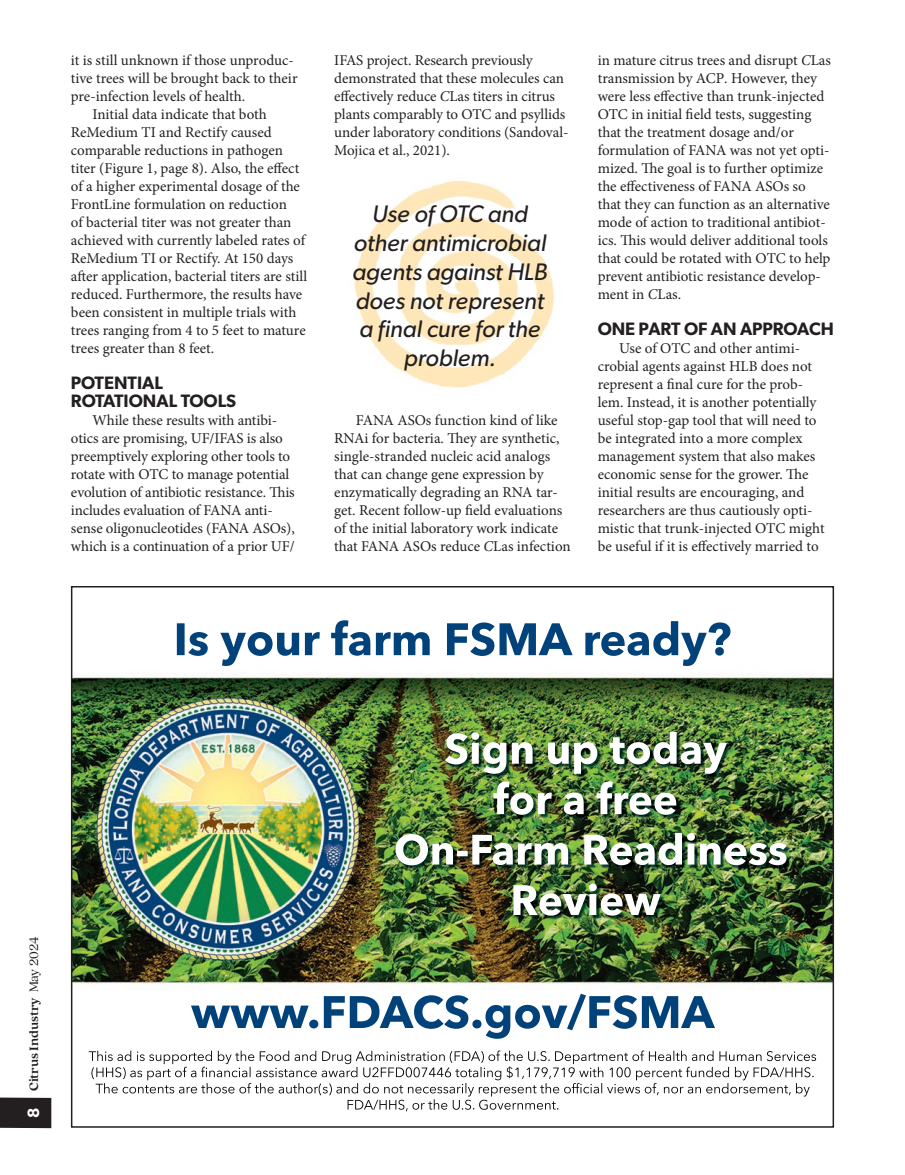
<style>
.page{position:relative;width:905px;height:1175px;background:#fff}
.page>*{position:absolute;margin:0;border:0;box-sizing:border-box;transform-origin:0 0}
.FEA_Callout{font:italic 24px/28.8px "Gibson";color:#231f20;text-align:center}
.FEA_Subhead{font:600 18px/18px "Gibson";letter-spacing:-.005em;color:#231f20}
.t1{font:600 16.5px "Gibson";color:#fff}
.FEA_Body_Copy{font:15px/18px "Minion Pro";letter-spacing:-.005em;color:#231f20}
.t2{font:700 13.5px "Quincy CF";color:#231f20}
.s1{font-style:italic}
.s2{font-weight:400}
</style>
<div class="page">
<div style="left:0;top:1097px;width:51px;height:31px;background:#231f20"></div>
<img style="left:353px;top:180px;width:202px;height:208px">
<img style="left:74px;top:620px;width:757px;height:492px">
<p class="FEA_Body_Copy" style="left:71px;top:52px;width:228px">it is still unknown if those unproduc&shy;tive trees will be brought back to their pre-infection levels of health.</p>
<p class="FEA_Body_Copy" style="left:71px;top:106px;width:238px;text-indent:22px">Initial data indicate that both ReMedium TI and Rectify caused comparable reductions in pathogen titer (Figure 1, page 8). Also, the effect of a higher experimental dosage of the FrontLine formulation on reduction<br>of bacterial titer was not greater than achieved with currently labeled rates of ReMedium TI or Rectify. At 150 days after application, bacterial titers are still reduced. Furthermore, the results have been consistent in multiple trials with trees ranging from 4 to 5 feet to mature trees greater than 8 feet.</p>
<p class="FEA_Subhead" style="left:71px;top:374px;width:167px">POTENTIAL<br>ROTATIONAL TOOLS</p>
<p class="FEA_Body_Copy" style="left:71px;top:412px;width:225px;text-indent:22px">While these results with antibi&shy;otics are promising, UF/IFAS is also preemptively exploring other tools to rotate with OTC to manage potential evolution of antibiotic resistance. This includes evaluation of FANA anti&shy;sense oligonucleotides (FANA ASOs), which is a continuation of a prior UF/</p>
<p class="FEA_Body_Copy" style="left:334px;top:52px;width:236px">IFAS project. Research previously demonstrated that these molecules can effectively reduce <span class="s1">C</span>Las titers in citrus plants comparably to OTC and psyllids under laboratory conditions (Sandoval-Mojica et al., 2021).</p>
<p class="FEA_Callout" style="left:352px;top:199px;width:196px">Use of OTC and other antimicrobial agents against HLB does not represent a final cure for the problem.</p>
<p class="FEA_Body_Copy" style="left:334px;top:412px;width:238px;text-indent:22px">FANA ASOs function kind of like RNAi for bacteria. They are synthetic, single-stranded nucleic acid analogs that can change gene expression by enzymatically degrading an RNA tar&shy;get. Recent follow-up field evaluations of the initial laboratory work indicate that FANA ASOs reduce <span class="s1">C</span>Las infection</p>
<p class="FEA_Body_Copy" style="left:597px;top:52px;width:235px">in mature citrus trees and disrupt <span class="s1">C</span>Las transmission by ACP<span class="s1">.</span> However, they were less effective than trunk-injected OTC in initial field tests, suggesting that the treatment dosage and/or formulation of FANA was not yet opti&shy;mized. The goal is to further optimize the effectiveness of FANA ASOs so that they can function as an alternative mode of action to traditional antibiot&shy;ics. This would deliver additional tools that could be rotated with OTC to help prevent antibiotic resistance develop&shy;ment in <span class="s1">C</span>Las.</p>
<p class="FEA_Subhead" style="left:597px;top:320px;width:237px">ONE PART OF AN APPROACH</p>
<p class="FEA_Body_Copy" style="left:597px;top:340px;width:228px;text-indent:22px">Use of OTC and other antimi&shy;crobial agents against HLB does not represent a final cure for the prob&shy;lem. Instead, it is another potentially useful stop-gap tool that will need to be integrated into a more complex management system that also makes economic sense for the grower. The initial results are encouraging, and researchers are thus cautiously opti&shy;mistic that trunk-injected OTC might be useful if it is effectively married to</p>
<p class="t2" style="left:26px;top:1091px;width:156px;rotate:-90deg">Citrus Industry <span class="s2">May 2024</span></p>
<p class="t1" style="left:24px;top:1118px;width:12px;rotate:-90deg">8</p>
</div>
